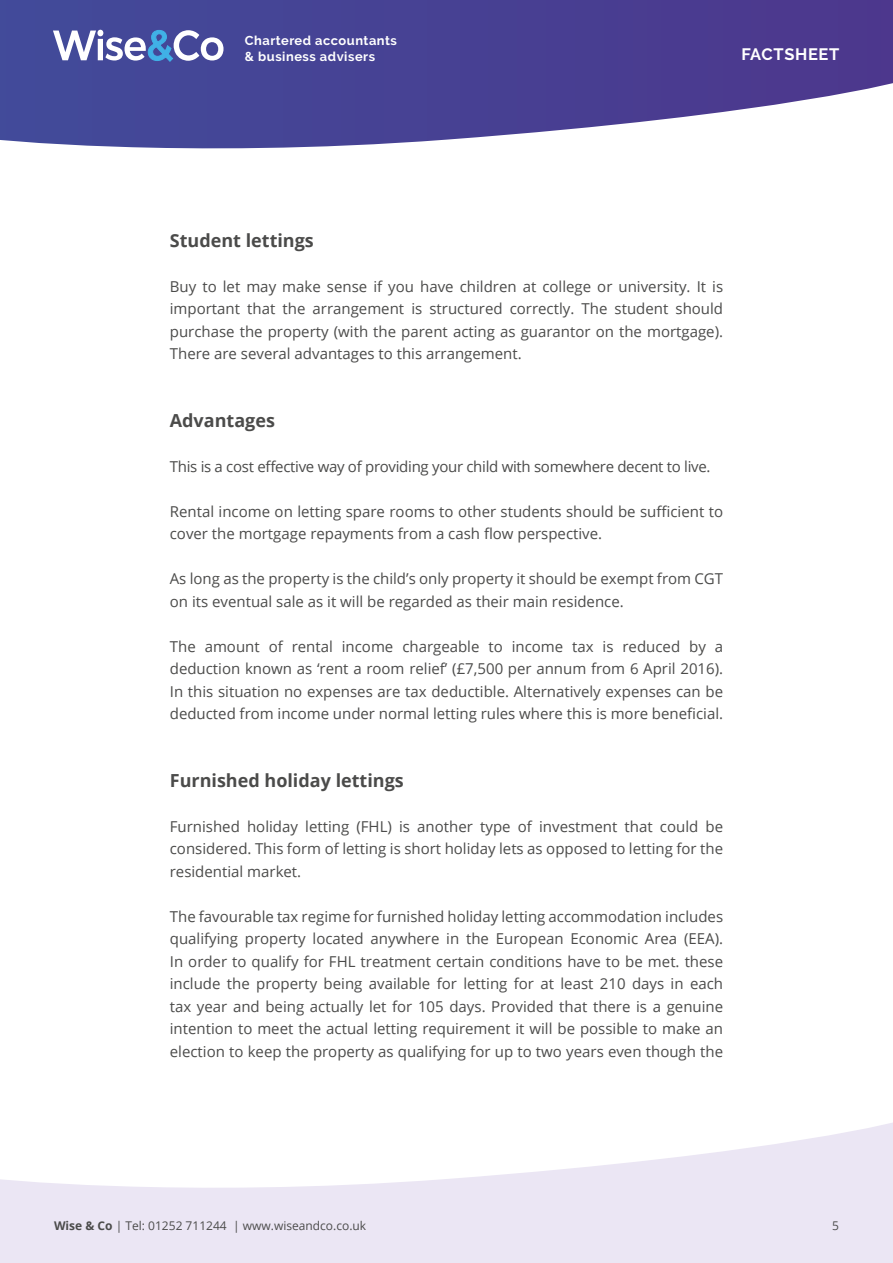
<style>
.page{position:relative;width:893px;height:1263px;background:#fff}
.page>*{position:absolute;margin:0;border:0;box-sizing:border-box;transform-origin:0 0}
.t1{font:700 18px "Open Sans";color:#4b4b4a}
.t2{font:700 16.5px "Raleway";letter-spacing:.04em;color:#fff}
.Body{font:15px/22.5px "Open Sans";color:#4b4b4a;text-align:justify}
.Body-2{font:15px "Open Sans";letter-spacing:-.02em;color:#4b4b4a}
.t3{font:700 12.9px/15.5px "Raleway";letter-spacing:.04em;color:#fff}
.t4{font:12px "Open Sans";color:#4b4b4a}
.s1{font-weight:700}
</style>
<div class="page">
<svg style="left:0;top:0;width:893px;height:149px;background:#5e59a1"></svg>
<svg style="left:53px;top:30px;width:171px;height:32px"></svg>
<svg style="left:0;top:1123px;width:893px;height:140px;fill:#ebe6f4"></svg>
<p class="t3" style="left:245px;top:33px;width:154px">Chartered accountants &amp; business advisers</p>
<p class="t2" style="left:741px;top:45px;width:99px">FACTSHEET</p>
<h2 class="t1" style="left:170px;top:227px;width:146px">Student lettings</h2>
<p class="Body" style="left:170px;top:274px;width:555px">Buy to let may make sense if you have children at college or university. It is important that the arrangement is structured correctly. The student should purchase the property (with the parent acting as guarantor on the mortgage).<br>There are several advantages to this arrangement.</p>
<h2 class="t1" style="left:170px;top:407px;width:107px">Advantages</h2>
<p class="Body-2" style="left:170px;top:456px;width:542px">This is a cost effective way of providing your child with somewhere decent to live.</p>
<p class="Body" style="left:170px;top:499px;width:555px">Rental income on letting spare rooms to other students should be sufficient to cover the mortgage repayments from a cash flow perspective.</p>
<p class="Body" style="left:170px;top:567px;width:555px">As long as the property is the child’s only property it should be exempt from CGT on its eventual sale as it will be regarded as their main residence.</p>
<p class="Body" style="left:170px;top:634px;width:555px">The amount of rental income chargeable to income tax is reduced by a deduction known as ‘rent a room relief’ (£7,500 per annum from 6 April 2016).<br>In this situation no expenses are tax deductible. Alternatively expenses can be deducted from income under normal letting rules where this is more beneficial.</p>
<h2 class="t1" style="left:170px;top:767px;width:235px">Furnished holiday lettings</h2>
<p class="Body" style="left:170px;top:814px;width:555px">Furnished holiday letting (FHL) is another type of investment that could be considered. This form of letting is short holiday lets as opposed to letting for the residential market.</p>
<p class="Body" style="left:170px;top:904px;width:555px">The favourable tax regime for furnished holiday letting accommodation includes qualifying property located anywhere in the European Economic Area (EEA).<br>In order to qualify for FHL treatment certain conditions have to be met. these include the property being available for letting for at least 210 days in each tax year and being actually let for 105 days. Provided that there is a genuine intention to meet the actual letting requirement it will be possible to make an election to keep the property as qualifying for up to two years even though the</p>
<p class="t4" style="left:54px;top:1217px;width:314px"><span class="s1">Wise &amp; Co</span> | Tel: 01252 711244 | www.wiseandco.co.uk</p>
<p class="t4" style="left:832px;top:1217px;width:8px">5</p>
</div>
